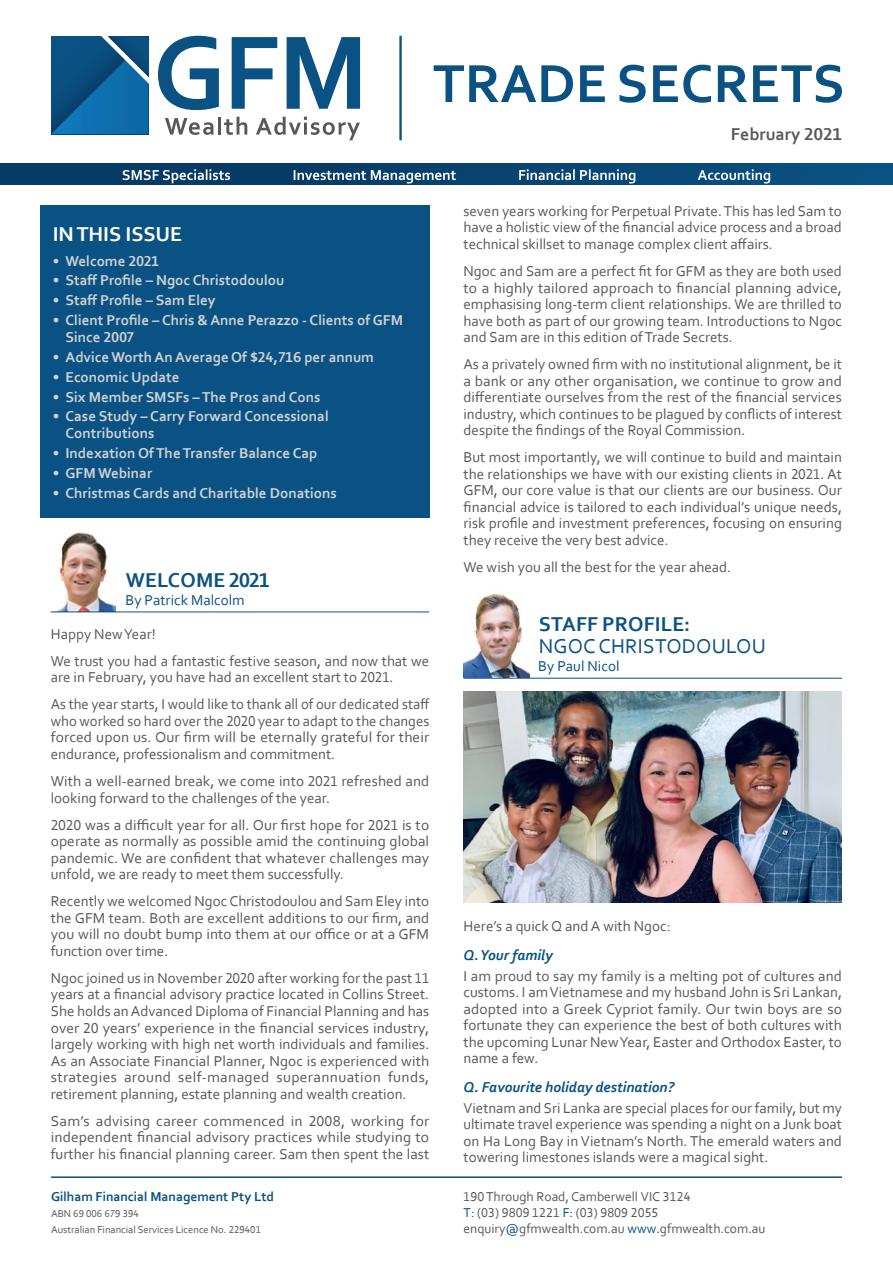
<style>
.page{position:relative;width:893px;height:1263px;background:#fff}
.page>*{position:absolute;margin:0;border:0;box-sizing:border-box;transform-origin:0 0}
.Section_Titles__3_Li{font:21px/22.5px "Corbel GFM Custom";letter-spacing:.01em;color:#0a5283}
.Content_Title{font:700 21px "Corbel GFM Custom";color:#fff}
.Section_Titles__2_Li{font:700 21px "Corbel GFM Custom";letter-spacing:.01em;color:#0a5283}
.t1{font:700 18px "Corbel";color:#57585a}
.Body_Copy{font:15px/16.5px "Corbel GFM Custom";color:#57585a;text-align:justify}
.t2{font:700 15px/16.5px "Corbel GFM Custom";color:#d1d2d4}
.Body_Title_Italic{font:italic 700 15px "Corbel GFM Custom";color:#0a5283}
.Section_Author{font:15px "Corbel GFM Custom";color:#0a5283}
.t3{font:13.5px "Corbel";color:#57585a}
.t4{font:700 13.5px "Corbel";color:#0a5283}
.t5{font:10.5px "Corbel";color:#57585a}
.s1{font-weight:700}
.s2{color:#0a5283}
</style>
<div class="page">
<img style="left:463px;top:691px;width:379px;height:212px">
<div style="left:40px;top:205px;width:389px;height:313px;background:#0a5283"></div>
<hr style="left:51px;top:1176px;width:791px;height:2px;background:#0a5283">
<div style="left:0;top:164px;width:893px;height:21px;background:linear-gradient(to right,#04365e,#0a5081)"></div>
<svg style="left:434px;top:65px;width:408px;height:38px"></svg>
<hr style="left:399px;top:36px;width:3px;height:104px;background:#0a5283">
<svg style="left:158px;top:36px;width:61px;height:74px"></svg>
<svg style="left:232px;top:37px;width:45px;height:72px"></svg>
<svg style="left:287px;top:37px;width:73px;height:72px"></svg>
<svg style="left:51px;top:37px;width:97px;height:97px;background:#125f94"></svg>
<svg style="left:165px;top:118px;width:49px;height:17px"></svg>
<hr style="left:218px;top:117px;width:3px;height:18px;background:#57585a">
<svg style="left:224px;top:117px;width:23px;height:18px"></svg>
<svg style="left:256px;top:117px;width:104px;height:23px"></svg>
<svg style="left:123px;top:169px;width:647px;height:14px;background:#36668a"></svg>
<img style="left:57px;top:532px;width:59px;height:79px">
<hr style="left:51px;top:611px;width:378px;height:1px;background:#0a5283">
<hr style="left:463px;top:678px;width:379px;height:1px;background:#0a5283">
<img style="left:463px;top:593px;width:67px;height:85px">
<p class="Content_Title" style="left:53px;top:221px;width:131px">IN THIS ISSUE</p>
<p class="t2" style="left:53px;top:252px;width:108px">• Welcome 2021</p>
<p class="t2" style="left:53px;top:272px;width:233px">• Staff Profile – Ngoc Christodoulou</p>
<p class="t2" style="left:53px;top:292px;width:164px">• Staff Profile – Sam Eley</p>
<p class="t2" style="left:65px;top:312px;width:339px;text-indent:-13px">• Client Profile – Chris &amp; Anne Perazzo - Clients of GFM<br>Since 2007</p>
<p class="t2" style="left:53px;top:348px;width:323px">• Advice Worth An Average Of $24,716 per annum</p>
<p class="t2" style="left:53px;top:368px;width:128px">• Economic Update</p>
<p class="t2" style="left:53px;top:388px;width:269px">• Six Member SMSFs – The Pros and Cons</p>
<p class="t2" style="left:65px;top:408px;width:265px;text-indent:-13px">• Case Study – Carry Forward Concessional<br>Contributions</p>
<p class="t2" style="left:53px;top:444px;width:266px">• Indexation Of The Transfer Balance Cap</p>
<p class="t2" style="left:53px;top:464px;width:101px">• GFM Webinar</p>
<p class="t2" style="left:53px;top:484px;width:286px">• Christmas Cards and Charitable Donations</p>
<p class="Section_Titles__2_Li" style="left:126px;top:567px;width:145px">WELCOME 2021</p>
<p class="Section_Author" style="left:125px;top:591px;width:121px">By Patrick Malcolm</p>
<p class="Body_Copy" style="left:51px;top:625px;width:106px">Happy New Year!</p>
<p class="Body_Copy" style="left:51px;top:652px;width:380px">We trust you had a fantastic festive season, and now that we are in February, you have had an excellent start to 2021.</p>
<p class="Body_Copy" style="left:51px;top:696px;width:380px">As the year starts, I would like to thank all of our dedicated staff who worked so hard over the 2020 year to adapt to the changes forced upon us. Our firm will be eternally grateful for their endurance, professionalism and commitment.</p>
<p class="Body_Copy" style="left:51px;top:772px;width:380px">With a well-earned break, we come into 2021 refreshed and looking forward to the challenges of the year.</p>
<p class="Body_Copy" style="left:51px;top:816px;width:380px">2020 was a difficult year for all. Our first hope for 2021 is to operate as normally as possible amid the continuing global pandemic. We are confident that whatever challenges may unfold, we are ready to meet them successfully.</p>
<p class="Body_Copy" style="left:51px;top:893px;width:380px">Recently we welcomed Ngoc Christodoulou and Sam Eley into the GFM team. Both are excellent additions to our firm, and you will no doubt bump into them at our office or at a GFM function over time.</p>
<p class="Body_Copy" style="left:51px;top:969px;width:380px">Ngoc joined us in November 2020 after working for the past 11 years at a financial advisory practice located in Collins Street.<br>She holds an Advanced Diploma of Financial Planning and has over 20 years’ experience in the financial services industry, largely working with high net worth individuals and families.<br>As an Associate Financial Planner, Ngoc is experienced with strategies around self-managed superannuation funds, retirement planning, estate planning and wealth creation.</p>
<p class="Body_Copy" style="left:51px;top:1112px;width:380px">Sam’s advising career commenced in 2008, working for independent financial advisory practices while studying to further his financial planning career. Sam then spent the last</p>
<p class="t4" style="left:51px;top:1188px;width:224px">Gilham Financial Management Pty Ltd</p>
<p class="t5" style="left:51px;top:1207px;width:89px">ABN 69 006 679 394</p>
<p class="t5" style="left:51px;top:1223px;width:212px">Australian Financial Services Licence No. 229401</p>
<p class="t1" style="left:731px;top:123px;width:113px">February 2021</p>
<p class="Body_Copy" style="left:463px;top:202px;width:380px">seven years working for Perpetual Private. This has led Sam to have a holistic view of the financial advice process and a broad technical skillset to manage complex client affairs.</p>
<p class="Body_Copy" style="left:463px;top:262px;width:380px">Ngoc and Sam are a perfect fit for GFM as they are both used to a highly tailored approach to financial planning advice, emphasising long-term client relationships. We are thrilled to have both as part of our growing team. Introductions to Ngoc and Sam are in this edition of Trade Secrets.</p>
<p class="Body_Copy" style="left:463px;top:356px;width:380px">As a privately owned firm with no institutional alignment, be it a bank or any other organisation, we continue to grow and differentiate ourselves from the rest of the financial services industry, which continues to be plagued by conflicts of interest despite the findings of the Royal Commission.</p>
<p class="Body_Copy" style="left:463px;top:449px;width:380px">But most importantly, we will continue to build and maintain the relationships we have with our existing clients in 2021. At GFM, our core value is that our clients are our business. Our financial advice is tailored to each individual’s unique needs, risk profile and investment preferences, focusing on ensuring they receive the very best advice.</p>
<p class="Body_Copy" style="left:463px;top:558px;width:269px">We wish you all the best for the year ahead.</p>
<p class="Section_Titles__3_Li" style="left:539px;top:612px;width:229px"><span class="s1">STAFF PROFILE:<br></span>NGOC CHRISTODOULOU</p>
<p class="Section_Author" style="left:538px;top:657px;width:83px">By Paul Nicol</p>
<p class="Body_Copy" style="left:463px;top:918px;width:209px">Here’s a quick Q and A with Ngoc:</p>
<p class="Body_Title_Italic" style="left:463px;top:945px;width:91px">Q. Your family</p>
<p class="Body_Copy" style="left:463px;top:967px;width:380px">I am proud to say my family is a melting pot of cultures and customs. I am Vietnamese and my husband John is Sri Lankan, adopted into a Greek Cypriot family. Our twin boys are so fortunate they can experience the best of both cultures with the upcoming Lunar New Year, Easter and Orthodox Easter, to name a few.</p>
<p class="Body_Title_Italic" style="left:463px;top:1077px;width:212px">Q. Favourite holiday destination?</p>
<p class="Body_Copy" style="left:463px;top:1099px;width:380px">Vietnam and Sri Lanka are special places for our family, but my ultimate travel experience was spending a night on a Junk boat on Ha Long Bay in Vietnam’s North. The emerald waters and towering limestones islands were a magical sight.</p>
<p class="t3" style="left:463px;top:1188px;width:229px">190 Through Road, Camberwell VIC 3124</p>
<p class="t3" style="left:463px;top:1204px;width:197px"><span class="s2">T:</span> (03) 9809 1221 <span class="s2">F:</span> (03) 9809 2055</p>
<p class="t3" style="left:463px;top:1220px;width:304px">enquiry<span class="s2">@</span>gfmwealth.com.au <span class="s2">www.</span>gfmwealth.com.au</p>
</div>
